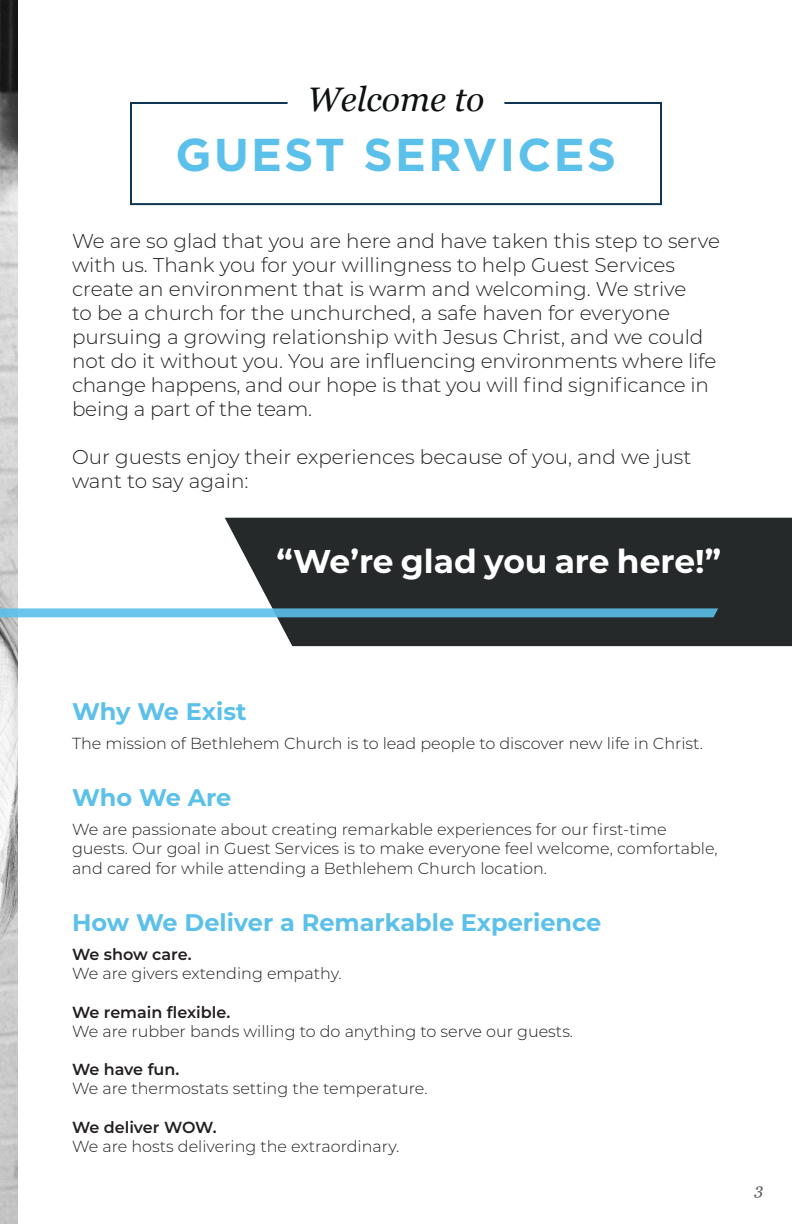
<style>
.page{position:relative;width:792px;height:1224px;background:#fff}
.page>*{position:absolute;margin:0;border:0;box-sizing:border-box;transform-origin:0 0}
.t1{font:700 46px "Gotham";letter-spacing:.05em;color:#5bc0ea}
.t2{font:italic 34px "Georgia";color:#0e1112}
.t3{font:700 32.8px "Montserrat";color:#fff}
.t4{font:700 24px "Montserrat";color:#5bc0ea}
.t5{font:300 20px/24px "Montserrat";color:#231f20}
.t6{font:300 16px/19.2px "Montserrat";color:#231f20}
.t7{font:600 16px "Montserrat";color:#231f20}
.t8{font:italic 16px "Georgia";color:#57585a}
</style>
<div class="page">
<img style="left:0;top:0;width:18px;height:1224px">
<svg style="left:223px;top:517px;width:569px;height:130px;background:#36393a"></svg>
<svg style="left:0;top:608px;width:718px;height:9px;background:#5eb4d9"></svg>
<svg style="left:130px;top:102px;width:532px;height:104px"></svg>
<h2 class="t2" style="left:308px;top:75px;width:178px">Welcome to</h2>
<h1 class="t1" style="left:176px;top:124px;width:442px">GUEST SERVICES</h1>
<p class="t5" style="left:72px;top:229px;width:649px">We are so glad that you are here and have taken this step to serve with us. Thank you for your willingness to help Guest Services create an environment that is warm and welcoming. We strive<br>to be a church for the unchurched, a safe haven for everyone pursuing a growing relationship with Jesus Christ, and we could not do it without you. You are influencing environments where life change happens, and our hope is that you will find significance in being a part of the team.</p>
<p class="t5" style="left:72px;top:445px;width:621px">Our guests enjoy their experiences because of you, and we just want to say again:</p>
<h3 class="t3" style="left:276px;top:538px;width:446px">“We’re glad you are here!”</h3>
<p class="t4" style="left:72px;top:694px;width:176px">Why We Exist</p>
<p class="t6" style="left:72px;top:733px;width:632px">The mission of Bethlehem Church is to lead people to discover new life in Christ.</p>
<p class="t4" style="left:72px;top:781px;width:161px">Who We Are</p>
<p class="t6" style="left:72px;top:819px;width:647px">We are passionate about creating remarkable experiences for our first-time guests. Our goal in Guest Services is to make everyone feel welcome, comfortable, and cared for while attending a Bethlehem Church location.</p>
<p class="t4" style="left:72px;top:905px;width:531px">How We Deliver a Remarkable Experience</p>
<p class="t7" style="left:72px;top:943px;width:121px">We show care.</p>
<p class="t6" style="left:72px;top:963px;width:271px">We are givers extending empathy.</p>
<p class="t7" style="left:72px;top:1001px;width:160px">We remain flexible.</p>
<p class="t6" style="left:72px;top:1021px;width:503px">We are rubber bands willing to do anything to serve our guests.</p>
<p class="t7" style="left:72px;top:1058px;width:109px">We have fun.</p>
<p class="t6" style="left:72px;top:1079px;width:357px">We are thermostats setting the temperature.</p>
<p class="t7" style="left:72px;top:1116px;width:146px">We deliver WOW.</p>
<p class="t6" style="left:72px;top:1136px;width:329px">We are hosts delivering the extraordinary.</p>
<p class="t8" style="left:755px;top:1177px;width:10px">3</p>
</div>
